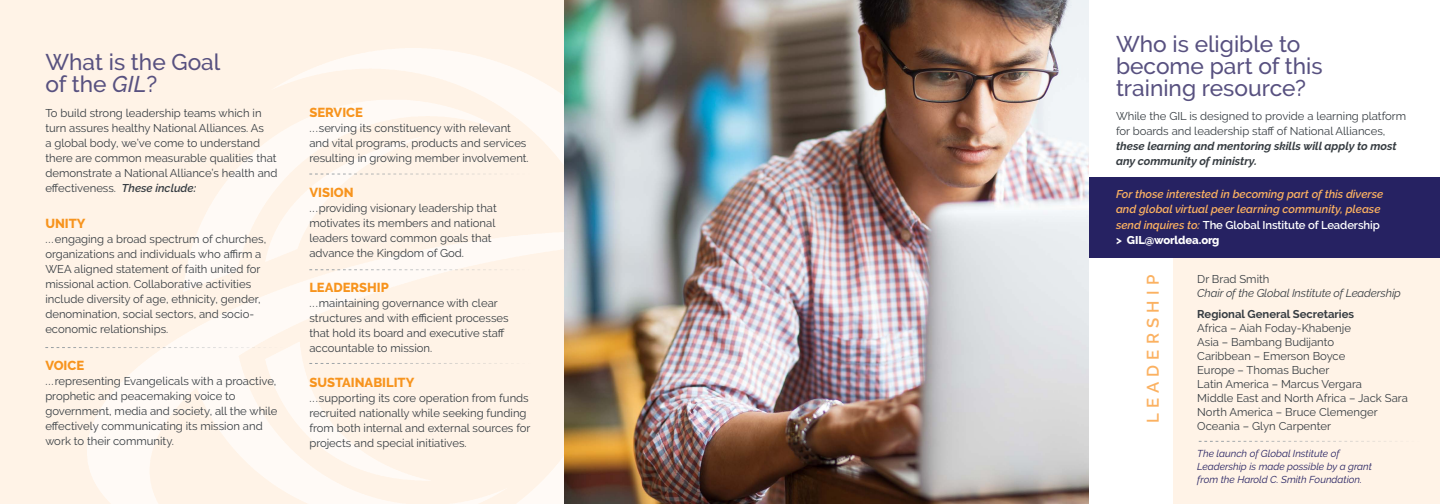
<style>
.page{position:relative;width:1440px;height:504px;background:#fff}
.page>*{position:absolute;margin:0;border:0;box-sizing:border-box;transform-origin:0 0}
.t1{font:500 22.7px/22px "Raleway";color:#585180}
.t2{font:600 16.7px "Raleway";letter-spacing:.31em;color:#fbb161}
.t3{font:800 13px "Raleway";color:#f7941e}
.t4{font:11.3px/15px "Raleway";color:#373d42}
.t5{font:italic 600 11.3px/15.5px "Raleway";color:#fbb161}
.t6{font:italic 700 11.3px/15px "Raleway";color:#373d42}
.t7{font:italic 11.3px "Raleway";letter-spacing:-.01em;color:#373d42}
.t8{font:700 11.3px "Raleway";color:#373d42}
.t9{font:italic 10px/13px "Raleway";color:#262262}
.s1{font-style:italic}
.s2{font-weight:600;font-style:italic}
.s3{font-style:normal;color:#fff}
.s4{font-weight:700;font-style:normal;color:#fff}
.s5{font-weight:800;font-style:normal;color:#fff}
</style>
<div class="page">
<div style="left:0;top:0;width:660px;height:504px;background:#fff3e7"></div>
<img style="left:88px;top:49px;width:476px;height:455px">
<div style="left:1173px;top:257px;width:267px;height:247px;background:#fff3e7"></div>
<div style="left:975px;top:177px;width:465px;height:80px;background:#262262"></div>
<svg style="left:309px;top:174px;width:222px;height:1px"></svg>
<svg style="left:309px;top:269px;width:222px;height:1px"></svg>
<svg style="left:309px;top:363px;width:222px;height:1px"></svg>
<svg style="left:45px;top:347px;width:238px;height:1px"></svg>
<img style="left:564px;top:0;width:525px;height:504px">
<svg style="left:1199px;top:441px;width:198px;height:1px"></svg>
<h1 class="t1" style="left:45px;top:51px;width:177px">What is the Goal of the <span class="s1">GIL</span>?</h1>
<p class="t4" style="left:45px;top:106px;width:234px">To build strong leadership teams which in turn assures healthy National Alliances. As<br>a global body, we’ve come to understand there are common measurable qualities that demonstrate a National Alliance’s health and effectiveness. <span class="s2">These include:</span></p>
<p class="t3" style="left:45px;top:216px;width:42px">UNITY</p>
<p class="t4" style="left:45px;top:232px;width:222px">...engaging a broad spectrum of churches, organizations and individuals who affirm a WEA aligned statement of faith united for missional action. Collaborative activities include diversity of age, ethnicity, gender, denomination, social sectors, and socio&shy;economic relationships.</p>
<p class="t3" style="left:45px;top:358px;width:40px">VOICE</p>
<p class="t4" style="left:45px;top:374px;width:234px">...representing Evangelicals with a proactive, prophetic and peacemaking voice to government, media and society, all the while effectively communicating its mission and work to their community.</p>
<p class="t3" style="left:309px;top:105px;width:55px">SERVICE</p>
<p class="t4" style="left:309px;top:120px;width:221px">...serving its constituency with relevant and vital programs, products and services resulting in growing member involvement.</p>
<p class="t3" style="left:309px;top:185px;width:46px">VISION</p>
<p class="t4" style="left:309px;top:200px;width:189px">...providing visionary leadership that motivates its members and national leaders toward common goals that advance the Kingdom of God.</p>
<p class="t3" style="left:309px;top:280px;width:81px">LEADERSHIP</p>
<p class="t4" style="left:309px;top:295px;width:201px">...maintaining governance with clear structures and with efficient processes that hold its board and executive staff accountable to mission.</p>
<p class="t3" style="left:309px;top:375px;width:106px">SUSTAINABILITY</p>
<p class="t4" style="left:309px;top:390px;width:223px">...supporting its core operation from funds recruited nationally while seeking funding from both internal and external sources for projects and special initiatives.</p>
<h1 class="t1" style="left:1116px;top:33px;width:208px">Who is eligible to become part of this training resource?</h1>
<p class="t4" style="left:1116px;top:109px;width:292px">While the GIL is designed to provide a learning platform for boards and leadership staff of National Alliances,</p>
<p class="t6" style="left:1116px;top:139px;width:282px">these learning and mentoring skills will apply to most any community of ministry.</p>
<p class="t5" style="left:1116px;top:186px;width:269px">For those interested in becoming part of this diverse and global virtual peer learning community, please send inquires to: <span class="s3">The Global Institute of Leadership </span><span class="s4">&gt;</span> <span class="s5">GIL@worldea.org</span></p>
<h2 class="t2" style="left:1143px;top:423px;width:150px;rotate:-90deg">LEADERSHIP</h2>
<p class="t4" style="left:1197px;top:272px;width:74px">Dr Brad Smith</p>
<p class="t7" style="left:1197px;top:287px;width:205px">Chair of the Global Institute of Leadership</p>
<p class="t8" style="left:1197px;top:308px;width:158px">Regional General Secretaries</p>
<p class="t4" style="left:1197px;top:321px;width:212px;line-height:14px">Africa – Aiah Foday-Khabenje<br>Asia – Bambang Budijanto<br>Caribbean – Emerson Boyce<br>Europe – Thomas Bucher<br>Latin America – Marcus Vergara<br>Middle East and North Africa – Jack Sara<br>North America – Bruce Clemenger<br>Oceania – Glyn Carpenter</p>
<p class="t9" style="left:1197px;top:447px;width:176px">The launch of Global Institute of<br>Leadership is made possible by a grant from the Harold C. Smith Foundation.</p>
</div>
